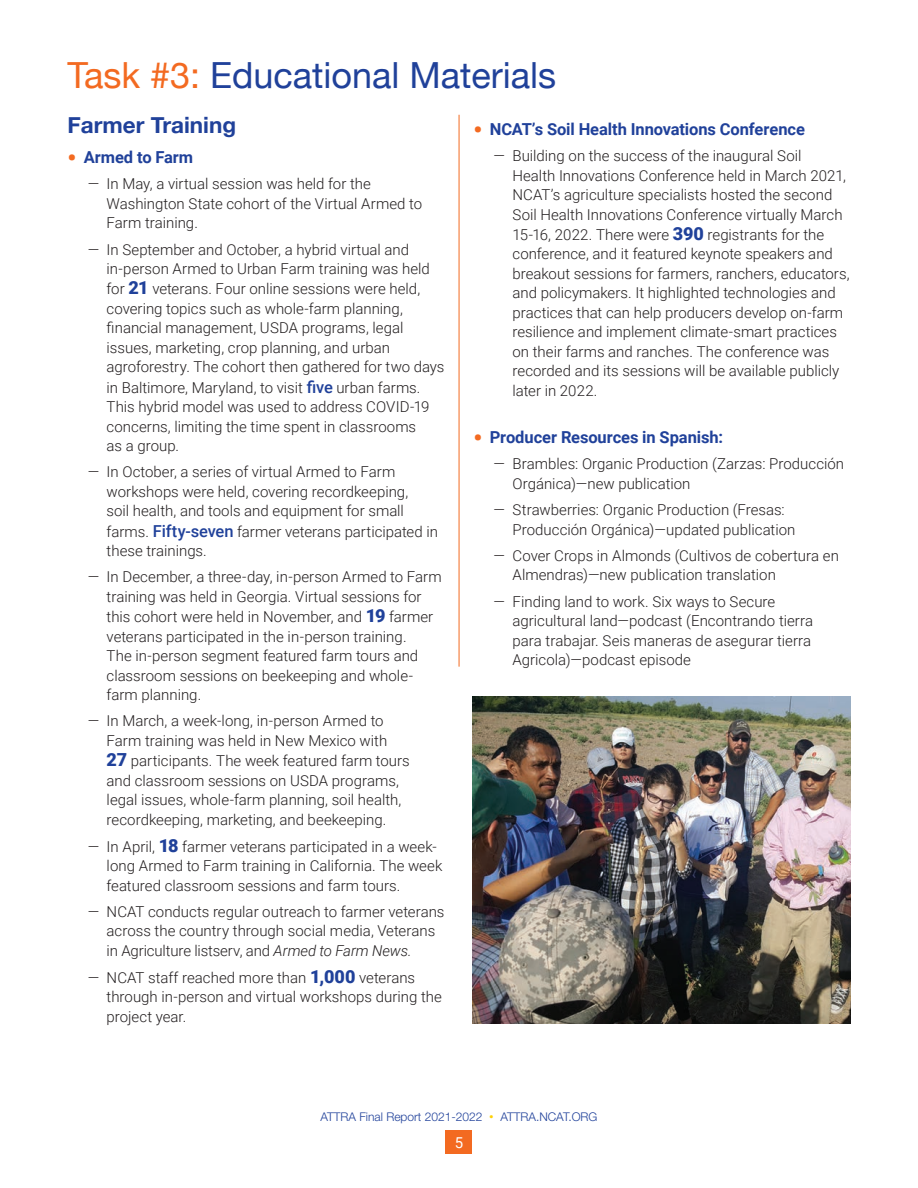
<style>
.page{position:relative;width:918px;height:1188px;background:#fff}
.page>*{position:absolute;margin:0;border:0;box-sizing:border-box;transform-origin:0 0}
.t1{font:36px "Helvetica Neue";color:#20419a}
.t2{font:700 22.5px "Helvetica Neue";color:#20419a}
.t3{font:700 16.5px "Roboto";letter-spacing:-.005em;color:#20419a}
.t4{font:300 15px/19.5px "Roboto";color:#231f20}
.t5{font:15px "Roboto";color:#fff}
.t6{font:300 12px "Helvetica Neue LT Std";color:#20419a}
.s1{color:#f36a21}
.s2{font-weight:900;font-size:24px;color:#f36a21}
.s3{font-weight:900;font-size:18px;color:#20419a}
.s4{font-weight:500;font-size:16.5px;color:#20419a}
.s5{font-style:italic}
.s6{font-family:"Roboto";font-weight:900;color:#fed105}
</style>
<div class="page">
<div style="left:445px;top:1130px;width:27px;height:24px;background:#f36a21"></div>
<hr style="left:459px;top:115px;width:1px;height:552px;background:#f36a21">
<img style="left:473px;top:697px;width:377px;height:326px">
<h1 class="t1" style="left:68px;top:54px;width:490px"><span class="s1">Task #3:</span> Educational Materials</h1>
<h2 class="t2" style="left:68px;top:111px;width:170px">Farmer Training</h2>
<p class="t3" style="left:68px;top:146px;width:127px"><span class="s2">•</span> Armed to Farm</p>
<p class="t4" style="left:107px;top:174px;width:317px;text-indent:-19px">— In May, a virtual session was held for the<br>Washington State cohort of the Virtual Armed to<br>Farm training.</p>
<p class="t4" style="left:107px;top:239px;width:339px;text-indent:-19px">— In September and October, a hybrid virtual and in-person Armed to Urban Farm training was held for <span class="s3">21</span> veterans. Four online sessions were held, covering topics such as whole-farm planning, financial management, USDA programs, legal issues, marketing, crop planning, and urban agroforestry. The cohort then gathered for two days in Baltimore, Maryland, to visit <span class="s4">five</span> urban farms.<br>This hybrid model was used to address COVID-19 concerns, limiting the time spent in classrooms<br>as a group.</p>
<p class="t4" style="left:107px;top:462px;width:333px;text-indent:-19px">— In October, a series of virtual Armed to Farm workshops were held, covering recordkeeping,<br>soil health, and tools and equipment for small farms. <span class="s4">Fifty-seven</span> farmer veterans participated in these trainings.</p>
<p class="t4" style="left:107px;top:567px;width:337px;text-indent:-19px">— In December, a three-day, in-person Armed to Farm training was held in Georgia. Virtual sessions for this cohort were held in November, and <span class="s3">19</span> farmer veterans participated in the in-person training.<br>The in-person segment featured farm tours and classroom sessions on beekeeping and whole&shy;farm planning.</p>
<p class="t4" style="left:107px;top:711px;width:305px;text-indent:-19px">— In March, a week-long, in-person Armed to Farm training was held in New Mexico with <span class="s3">27</span> participants. The week featured farm tours and classroom sessions on USDA programs, legal issues, whole-farm planning, soil health, recordkeeping, marketing, and beekeeping.</p>
<p class="t4" style="left:107px;top:836px;width:337px;text-indent:-19px">— In April, <span class="s3">18</span> farmer veterans participated in a week&shy;long Armed to Farm training in California. The week featured classroom sessions and farm tours.</p>
<p class="t4" style="left:107px;top:901px;width:339px;text-indent:-19px">— NCAT conducts regular outreach to farmer veterans across the country through social media, Veterans in Agriculture listserv, and <span class="s5">Armed to Farm News.</span></p>
<p class="t4" style="left:107px;top:967px;width:337px;text-indent:-19px">— NCAT staff reached more than <span class="s3">1,000</span> veterans through in-person and virtual workshops during the project year.</p>
<p class="t3" style="left:473px;top:118px;width:333px"><span class="s2">•</span> NCAT’s Soil Health Innovations Conference</p>
<p class="t4" style="left:513px;top:146px;width:339px;text-indent:-19px">— Building on the success of the inaugural Soil<br>Health Innovations Conference held in March 2021, NCAT’s agriculture specialists hosted the second Soil Health Innovations Conference virtually March 15-16, 2022. There were <span class="s3">390</span> registrants for the conference, and it featured keynote speakers and breakout sessions for farmers, ranchers, educators, and policymakers. It highlighted technologies and practices that can help producers develop on-farm resilience and implement climate-smart practices on their farms and ranches. The conference was recorded and its sessions will be available publicly later in 2022.</p>
<p class="t3" style="left:473px;top:426px;width:251px"><span class="s2">•</span> Producer Resources in Spanish:</p>
<p class="t4" style="left:513px;top:454px;width:333px;text-indent:-19px">— Brambles: Organic Production (Zarzas: Producción<br>Orgánica)—new publication</p>
<p class="t4" style="left:513px;top:500px;width:284px;text-indent:-19px">— Strawberries: Organic Production (Fresas:<br>Producción Orgánica)—updated publication</p>
<p class="t4" style="left:513px;top:545px;width:328px;text-indent:-19px">— Cover Crops in Almonds (Cultivos de cobertura en<br>Almendras)—new publication translation</p>
<p class="t4" style="left:513px;top:591px;width:302px;text-indent:-19px">— Finding land to work. Six ways to Secure agricultural land—podcast (Encontrando tierra para trabajar. Seis maneras de asegurar tierra Agricola)—podcast episode</p>
<p class="t6" style="left:320px;top:1109px;width:279px">ATTRA Final Report 2021-2022 <span class="s6">ꞏ</span> ATTRA.NCAT.ORG</p>
<p class="t5" style="left:455px;top:1132px;width:10px">5</p>
</div>
